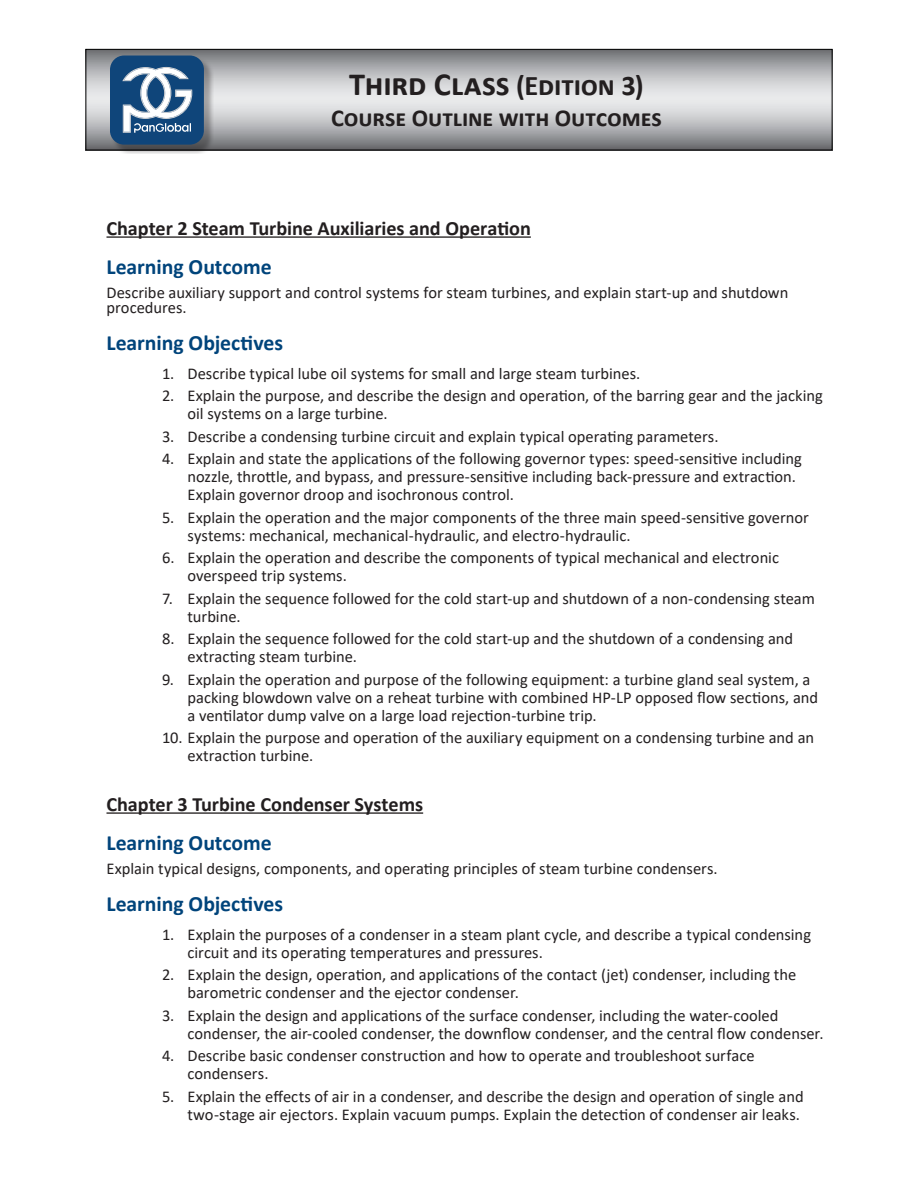
<style>
.page{position:relative;width:918px;height:1188px;background:#fff}
.page>*{position:absolute;margin:0;border:0;box-sizing:border-box;transform-origin:0 0}
.t1{font:700 32.4px "Calibri";color:#231f20}
.t2{font:700 24.3px "Calibri";letter-spacing:-.005em;color:#231f20}
.Outline_-_Part_Title{font:700 21.75px "Calibri";color:#00447b}
.Outline_-_Part_Title-2{font:700 20.25px "Calibri";letter-spacing:-.005em;color:#231f20}
.Outline_-_Objectives{font:16.5px/18px "Calibri";color:#231f20}
.Outline_-_Outcomes{font:16.5px/15px "Calibri";color:#231f20}
.s1{font-size:28.5px}
</style>
<div class="page">
<hr style="left:106px;top:236px;width:425px;height:2px;background:#231f20">
<hr style="left:106px;top:812px;width:317px;height:2px;background:#231f20">
<svg style="left:88px;top:51px;width:742px;height:97px;background:#b7b9bb"></svg>
<div style="left:86px;top:49px;width:746px;height:101px;border:1px solid #000"></div>
<img style="left:110px;top:56px;width:104px;height:98px">
<div style="left:110px;top:56px;width:94px;height:89px;background:#0f457a;border-radius:14px"></div>
<svg style="left:122px;top:67px;width:70px;height:66px"></svg>
<h1 class="t1" style="left:349px;top:62px;width:296px">Third Class <span class="s1">(Edition 3)</span></h1>
<h2 class="t2" style="left:331px;top:101px;width:332px">Course Outline with Outcomes</h2>
<p class="Outline_-_Part_Title-2" style="left:106px;top:214px;width:426px">Chapter 2 Steam Turbine Auxiliaries and Operation</p>
<p class="Outline_-_Part_Title" style="left:106px;top:251px;width:167px">Learning Outcome</p>
<p class="Outline_-_Outcomes" style="left:106px;top:284px;width:683px">Describe auxiliary support and control systems for steam turbines, and explain start-up and shutdown procedures.</p>
<p class="Outline_-_Part_Title" style="left:106px;top:328px;width:178px">Learning Objectives</p>
<p class="Outline_-_Objectives" style="left:162px;top:364px;width:480px">1. Describe typical lube oil systems for small and large steam turbines.</p>
<p class="Outline_-_Objectives" style="left:188px;top:386px;width:637px;text-indent:-26px">2. Explain the purpose, and describe the design and operation, of the barring gear and the jacking oil systems on a large turbine.</p>
<p class="Outline_-_Objectives" style="left:162px;top:427px;width:558px">3. Describe a condensing turbine circuit and explain typical operating parameters.</p>
<p class="Outline_-_Objectives" style="left:188px;top:449px;width:616px;text-indent:-26px">4. Explain and state the applications of the following governor types: speed-sensitive including nozzle, throttle, and bypass, and pressure-sensitive including back-pressure and extraction.<br>Explain governor droop and isochronous control.</p>
<p class="Outline_-_Objectives" style="left:188px;top:508px;width:623px;text-indent:-26px">5. Explain the operation and the major components of the three main speed-sensitive governor systems: mechanical, mechanical-hydraulic, and electro-hydraulic.</p>
<p class="Outline_-_Objectives" style="left:188px;top:548px;width:593px;text-indent:-26px">6. Explain the operation and describe the components of typical mechanical and electronic overspeed trip systems.</p>
<p class="Outline_-_Objectives" style="left:188px;top:589px;width:629px;text-indent:-26px">7. Explain the sequence followed for the cold start-up and shutdown of a non-condensing steam turbine.</p>
<p class="Outline_-_Objectives" style="left:188px;top:629px;width:607px;text-indent:-26px">8. Explain the sequence followed for the cold start-up and the shutdown of a condensing and extracting steam turbine.</p>
<p class="Outline_-_Objectives" style="left:188px;top:670px;width:632px;text-indent:-26px">9. Explain the operation and purpose of the following equipment: a turbine gland seal system, a packing blowdown valve on a reheat turbine with combined HP-LP opposed flow sections, and a ventilator dump valve on a large load rejection-turbine trip.</p>
<p class="Outline_-_Objectives" style="left:188px;top:728px;width:628px;text-indent:-26px">10. Explain the purpose and operation of the auxiliary equipment on a condensing turbine and an extraction turbine.</p>
<p class="Outline_-_Part_Title-2" style="left:106px;top:790px;width:318px">Chapter 3 Turbine Condenser Systems</p>
<p class="Outline_-_Part_Title" style="left:106px;top:827px;width:167px">Learning Outcome</p>
<p class="Outline_-_Outcomes" style="left:106px;top:860px;width:613px">Explain typical designs, components, and operating principles of steam turbine condensers.</p>
<p class="Outline_-_Part_Title" style="left:106px;top:889px;width:178px">Learning Objectives</p>
<p class="Outline_-_Objectives" style="left:188px;top:925px;width:625px;text-indent:-26px">1. Explain the purposes of a condenser in a steam plant cycle, and describe a typical condensing circuit and its operating temperatures and pressures.</p>
<p class="Outline_-_Objectives" style="left:188px;top:965px;width:610px;text-indent:-26px">2. Explain the design, operation, and applications of the contact (jet) condenser, including the barometric condenser and the ejector condenser.</p>
<p class="Outline_-_Objectives" style="left:188px;top:1006px;width:638px;text-indent:-26px">3. Explain the design and applications of the surface condenser, including the water-cooled condenser, the air-cooled condenser, the downflow condenser, and the central flow condenser.</p>
<p class="Outline_-_Objectives" style="left:188px;top:1046px;width:569px;text-indent:-26px">4. Describe basic condenser construction and how to operate and troubleshoot surface condensers.</p>
<p class="Outline_-_Objectives" style="left:162px;top:1087px;width:643px;text-align:right">5. Explain the effects of air in a condenser, and describe the design and operation of single and two-stage air ejectors. Explain vacuum pumps. Explain the detection of condenser air leaks.</p>
</div>
